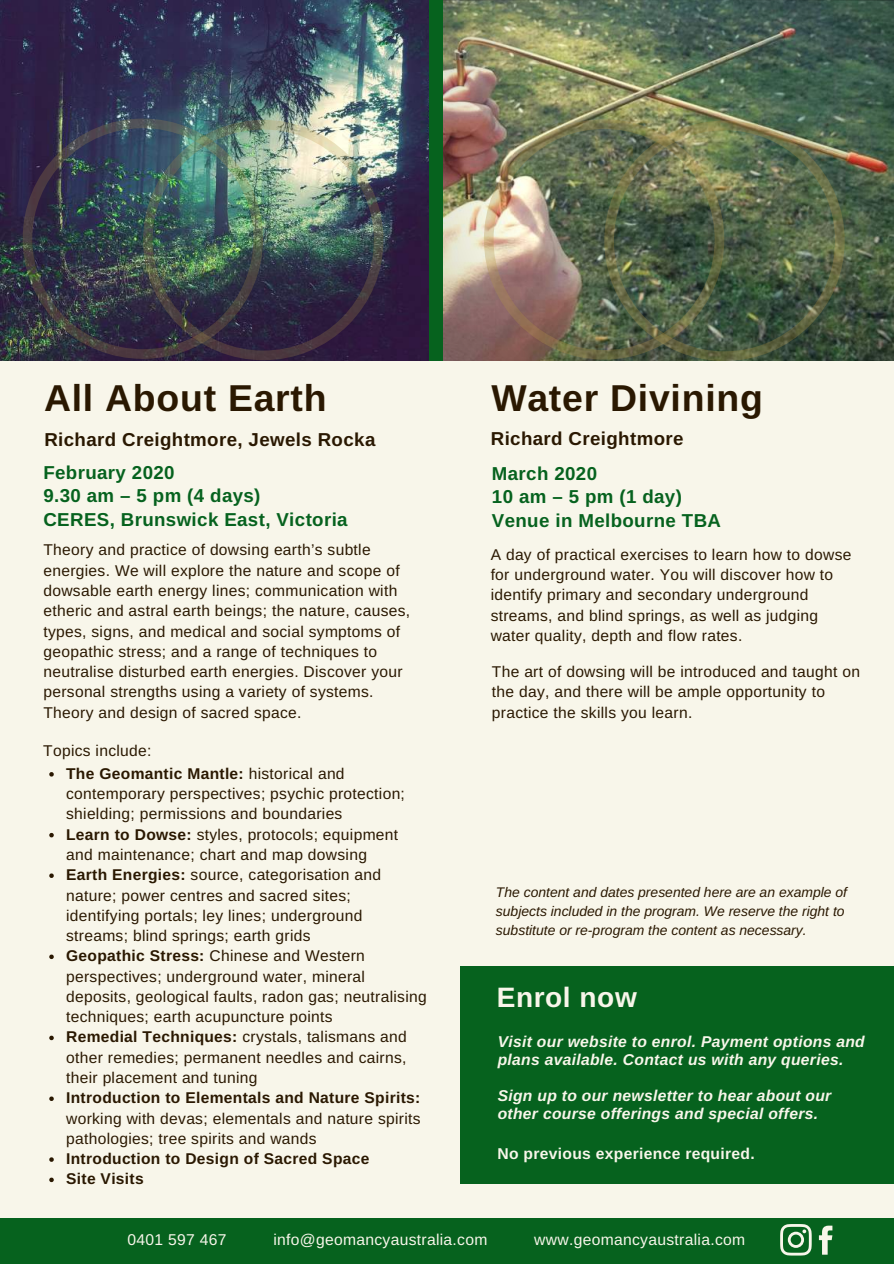
<style>
.page{position:relative;width:894px;height:1264px;background:#fff}
.page>*{position:absolute;margin:0;border:0;box-sizing:border-box;transform-origin:0 0}
.t1{font:700 37.35px "Arimo";letter-spacing:.02em;color:#2a1801}
.t2{font:700 28.05px "Arimo";letter-spacing:.02em;color:#f8f6ea}
.t3{font:700 18.75px/23.7px "Arimo";letter-spacing:.02em;color:#06621e}
.t4{font:700 18.75px "Arimo";letter-spacing:.02em;color:#2a1801}
.t5{font:15.6px/20.2px "Arimo";letter-spacing:.02em;color:#2a1801}
.t6{font:italic 700 15.6px/18px "Arimo";letter-spacing:.02em;color:#f8f6ea}
.t7{font:700 15.6px/20.2px "Arimo";letter-spacing:.02em;color:#2a1801}
.t8{font:15.6px "Arimo";letter-spacing:.02em;color:#f8f6ea}
.t9{font:700 15.6px "Arimo";letter-spacing:.02em;color:#f8f6ea}
.t10{font:italic 13.95px/19.2px "Arimo";color:#2a1801}
.s1{font-weight:700}
</style>
<div class="page">
<div style="left:0;top:0;width:893px;height:1263px;background:#f8f6ea"></div>
<img style="left:0;top:0;width:429px;height:361px">
<img style="left:442px;top:0;width:451px;height:361px">
<div style="left:0;top:1218px;width:893px;height:45px;background:#06621e"></div>
<svg style="left:780px;top:1224px;width:31px;height:31px"></svg>
<svg style="left:818px;top:1225px;width:14px;height:29px"></svg>
<svg style="left:49px;top:772px;width:5px;height:4px"></svg>
<svg style="left:49px;top:833px;width:5px;height:4px"></svg>
<svg style="left:49px;top:873px;width:5px;height:5px"></svg>
<svg style="left:49px;top:954px;width:5px;height:5px"></svg>
<svg style="left:49px;top:1035px;width:5px;height:5px"></svg>
<svg style="left:49px;top:1096px;width:5px;height:4px"></svg>
<svg style="left:49px;top:1157px;width:5px;height:4px"></svg>
<svg style="left:49px;top:1177px;width:5px;height:5px"></svg>
<svg style="left:604px;top:121px;width:240px;height:240px;background:#526348"></svg>
<img style="left:484px;top:119px;width:240px;height:240px">
<div style="left:429px;top:0;width:13px;height:372px;background:#06621e"></div>
<img style="left:143px;top:120px;width:240px;height:240px">
<img style="left:23px;top:119px;width:240px;height:240px">
<div style="left:0;top:362px;width:893px;height:13px;background:#f8f6ea"></div>
<div style="left:460px;top:966px;width:433px;height:217px;background:#06621e"></div>
<h1 class="t1" style="left:44px;top:377px;width:284px">All About Earth</h1>
<p class="t4" style="left:44px;top:429px;width:332px">Richard Creightmore, Jewels Rocka</p>
<p class="t3" style="left:43px;top:460px;width:306px">February 2020<br>9.30 am – 5 pm (4 days)<br>CERES, Brunswick East, Victoria</p>
<p class="t5" style="left:43px;top:540px;width:368px">Theory and practice of dowsing earth’s subtle energies. We will explore the nature and scope of dowsable earth energy lines; communication with etheric and astral earth beings; the nature, causes, types, signs, and medical and social symptoms of geopathic stress; and a range of techniques to neutralise disturbed earth energies. Discover your personal strengths using a variety of systems.<br>Theory and design of sacred space.</p>
<p class="t5" style="left:43px;top:740px;width:110px">Topics include:</p>
<p class="t5" style="left:66px;top:763px;width:362px"><span class="s1">The Geomantic Mantle:</span> historical and contemporary perspectives; psychic protection; shielding; permissions and boundaries<br><span class="s1">Learn to Dowse:</span> styles, protocols; equipment and maintenance; chart and map dowsing<br><span class="s1">Earth Energies:</span> source, categorisation and nature; power centres and sacred sites; identifying portals; ley lines; underground streams; blind springs; earth grids<br><span class="s1">Geopathic Stress:</span> Chinese and Western perspectives; underground water, mineral deposits, geological faults, radon gas; neutralising techniques; earth acupuncture points<br><span class="s1">Remedial Techniques:</span> crystals, talismans and other remedies; permanent needles and cairns, their placement and tuning</p>
<p class="t7" style="left:66px;top:1087px;width:355px">Introduction to Elementals and Nature Spirits:</p>
<p class="t5" style="left:66px;top:1107px;width:356px">working with devas; elementals and nature spirits pathologies; tree spirits and wands</p>
<p class="t7" style="left:66px;top:1148px;width:305px">Introduction to Design of Sacred Space<br>Site Visits</p>
<h1 class="t1" style="left:491px;top:377px;width:273px">Water Divining</h1>
<p class="t4" style="left:490px;top:428px;width:194px">Richard Creightmore</p>
<p class="t3" style="left:491px;top:461px;width:230px">March 2020<br>10 am – 5 pm (1 day)<br>Venue in Melbourne TBA</p>
<p class="t5" style="left:490px;top:544px;width:362px">A day of practical exercises to learn how to dowse for underground water. You will discover how to identify primary and secondary underground streams, and blind springs, as well as judging water quality, depth and flow rates.</p>
<p class="t5" style="left:491px;top:661px;width:369px">The art of dowsing will be introduced and taught on the day, and there will be ample opportunity to practice the skills you learn.</p>
<p class="t10" style="left:496px;top:882px;width:352px">The content and dates presented here are an example of subjects included in the program. We reserve the right to substitute or re-program the content as necessary.</p>
<h2 class="t2" style="left:496px;top:981px;width:141px">Enrol now</h2>
<p class="t6" style="left:497px;top:1032px;width:368px">Visit our website to enrol. Payment options and plans available. Contact us with any queries.</p>
<p class="t6" style="left:497px;top:1086px;width:335px">Sign up to our newsletter to hear about our other course offerings and special offers.</p>
<p class="t9" style="left:497px;top:1144px;width:259px">No previous experience required.</p>
<p class="t8" style="left:127px;top:1231px;width:101px">0401 597 467</p>
<p class="t8" style="left:273px;top:1231px;width:215px">info@geomancyaustralia.com</p>
<p class="t8" style="left:534px;top:1231px;width:212px">www.geomancyaustralia.com</p>
</div>
